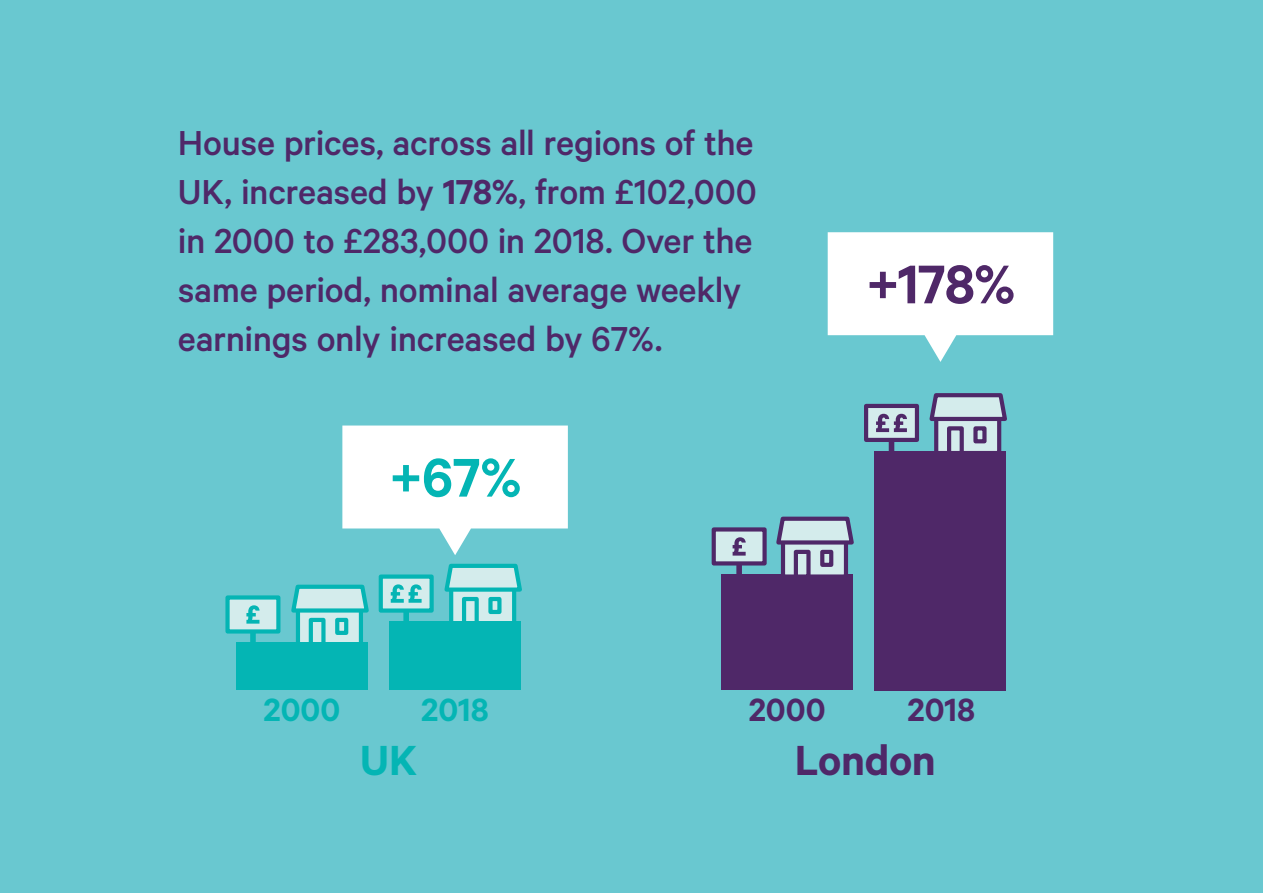
<style>
.page{position:relative;width:1263px;height:893px;background:#69c8d0}
.page>*{position:absolute;margin:0;border:0;box-sizing:border-box;transform-origin:0 0}
.Infographic_large{font:600 61.35px "Calibre";color:#4f2868}
.Infographic_large-2{font:600 61.35px "Calibre";color:#04b5b4}
.Infographic_large-3{font:600 47.4px "Calibre";letter-spacing:-.005em;color:#4f2868}
.Infographic_large-4{font:600 47.4px "Calibre";color:#04b5b4}
.Infographic_large-5{font:500 39px/48.8px "Calibre";letter-spacing:-.01em;color:#4f2868}
.Infographic_large-6{font:600 36.15px "Calibre";color:#4f2868}
.Infographic_large-7{font:600 36.15px "Calibre";color:#04b5b4}
.s1{font-weight:600}
</style>
<div class="page">
<svg style="left:828px;top:232px;width:225px;height:130px"></svg>
<div style="left:721px;top:574px;width:132px;height:116px;background:#4f2868"></div>
<div style="left:874px;top:451px;width:132px;height:239px;background:#4f2868"></div>
<div style="left:736px;top:561px;width:6px;height:36px;background:#4f2868"></div>
<div style="left:712px;top:527px;width:55px;height:38px;background:#d4ecec;border:4px solid #4f2868"></div>
<svg style="left:733px;top:537px;width:13px;height:19px"></svg>
<svg style="left:342px;top:425px;width:226px;height:130px"></svg>
<div style="left:296px;top:599px;width:67px;height:48px;background:#d4ecec;border:4px solid #04b5b4"></div>
<svg style="left:291px;top:584px;width:78px;height:31px"></svg>
<div style="left:335px;top:618px;width:13px;height:17px;background:#d4ecec;border:4px solid #04b5b4"></div>
<div style="left:309px;top:618px;width:17px;height:29px;background:#d4ecec;border:4px solid #04b5b4"></div>
<div style="left:781px;top:531px;width:67px;height:48px;background:#d4ecec;border:4px solid #4f2868"></div>
<svg style="left:776px;top:516px;width:78px;height:31px"></svg>
<div style="left:820px;top:550px;width:13px;height:17px;background:#d4ecec;border:4px solid #4f2868"></div>
<div style="left:794px;top:550px;width:16px;height:29px;background:#d4ecec;border:4px solid #4f2868"></div>
<div style="left:449px;top:578px;width:67px;height:48px;background:#d4ecec;border:4px solid #04b5b4"></div>
<svg style="left:444px;top:563px;width:78px;height:31px"></svg>
<div style="left:488px;top:597px;width:13px;height:17px;background:#d4ecec;border:4px solid #04b5b4"></div>
<div style="left:462px;top:597px;width:17px;height:29px;background:#d4ecec;border:4px solid #04b5b4"></div>
<div style="left:934px;top:407px;width:67px;height:48px;background:#d4ecec;border:4px solid #4f2868"></div>
<svg style="left:929px;top:393px;width:78px;height:30px"></svg>
<div style="left:973px;top:426px;width:13px;height:17px;background:#d4ecec;border:4px solid #4f2868"></div>
<div style="left:947px;top:426px;width:17px;height:29px;background:#d4ecec;border:4px solid #4f2868"></div>
<div style="left:236px;top:642px;width:132px;height:48px;background:#04b5b4"></div>
<div style="left:389px;top:621px;width:132px;height:69px;background:#04b5b4"></div>
<div style="left:403px;top:608px;width:6px;height:36px;background:#04b5b4"></div>
<div style="left:379px;top:574px;width:55px;height:39px;background:#d4ecec;border:4px solid #04b5b4"></div>
<svg style="left:391px;top:584px;width:31px;height:19px"></svg>
<div style="left:250px;top:629px;width:6px;height:36px;background:#04b5b4"></div>
<div style="left:225px;top:595px;width:55px;height:39px;background:#d4ecec;border:4px solid #04b5b4"></div>
<svg style="left:246px;top:605px;width:14px;height:19px"></svg>
<div style="left:889px;top:437px;width:5px;height:37px;background:#4f2868"></div>
<div style="left:864px;top:404px;width:55px;height:38px;background:#d4ecec;border:4px solid #4f2868"></div>
<svg style="left:876px;top:414px;width:31px;height:18px"></svg>
<p class="Infographic_large-5" style="left:178px;top:118px;width:581px">House prices, across all regions of the UK, increased by <span class="s1">178%</span>, from £102,000 in 2000 to £283,000 in 2018. Over the same period, nominal average weekly earnings only increased by 67%.</p>
<p class="Infographic_large-2" style="left:389px;top:441px;width:134px">+67%</p>
<p class="Infographic_large" style="left:866px;top:248px;width:151px">+178%</p>
<p class="Infographic_large-7" style="left:263px;top:688px;width:78px">2000</p>
<p class="Infographic_large-7" style="left:421px;top:688px;width:69px">2018</p>
<p class="Infographic_large-4" style="left:360px;top:732px;width:59px">UK</p>
<p class="Infographic_large-6" style="left:749px;top:688px;width:78px">2000</p>
<p class="Infographic_large-6" style="left:907px;top:688px;width:69px">2018</p>
<p class="Infographic_large-3" style="left:795px;top:732px;width:142px">London</p>
</div>
